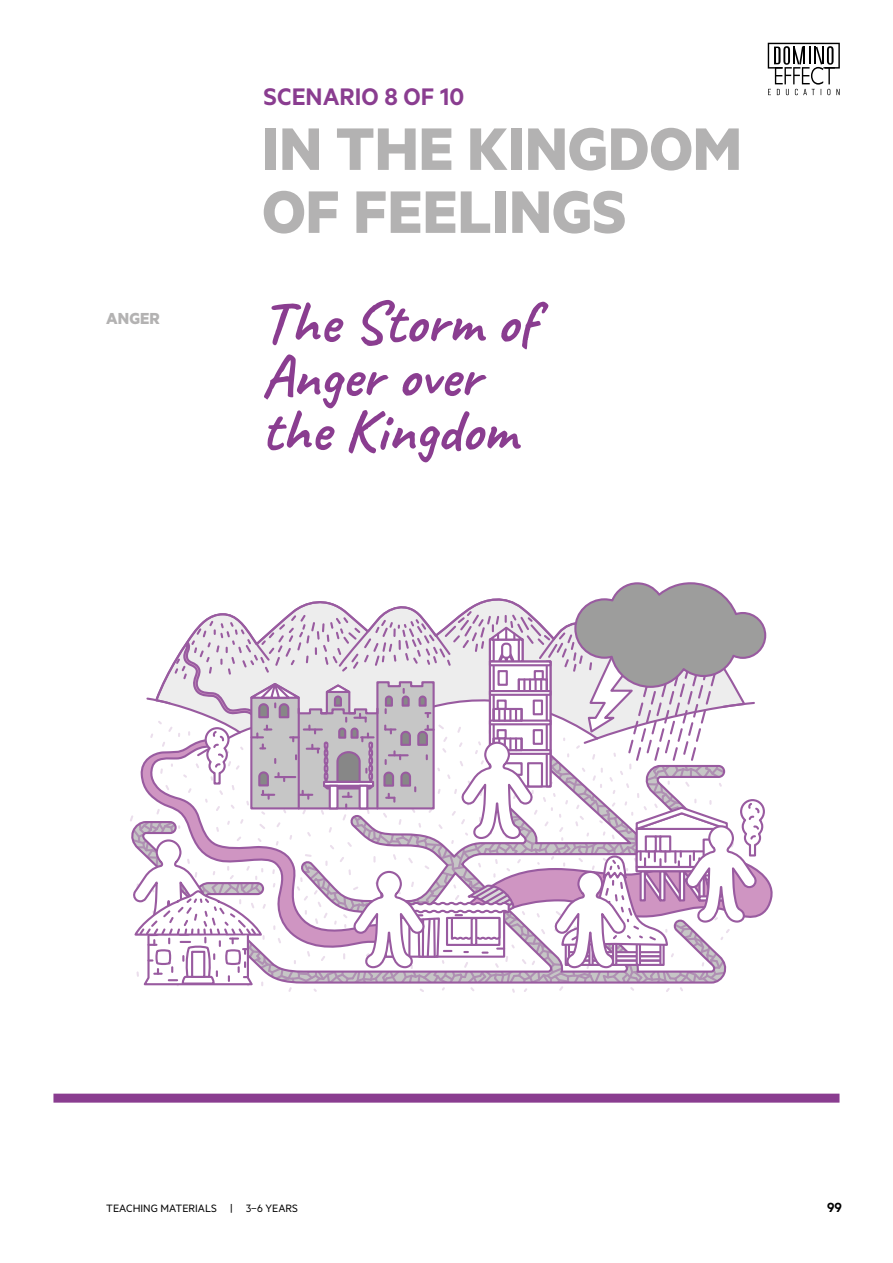
<style>
.page{position:relative;width:893px;height:1263px;background:#fff}
.page>*{position:absolute;margin:0;border:0;box-sizing:border-box;transform-origin:0 0}
.t1{font:700 67.5px/63px "Metric";color:#b3b2b2}
.t2{font:700 60px/54px "Caveat";color:#8a3d90}
.t3{font:600 27px "Metric";color:#8a3d90}
.t4{font:700 18px "Metric";color:#b3b2b2}
.t5{font:600 15px "Metric";color:#000}
.t6{font:12px "Metric";color:#000}
</style>
<div class="page">
<svg style="left:768px;top:43px;width:72px;height:52px"></svg>
<svg style="left:130px;top:582px;width:637px;height:411px"></svg>
<div style="left:53px;top:1094px;width:786px;height:9px;background:#8a3d90"></div>
<p class="t4" style="left:106px;top:307px;width:55px">ANGER</p>
<p class="t3" style="left:264px;top:80px;width:202px">SCENARIO 8 OF 10</p>
<p class="t1" style="left:262px;top:115px;width:481px">IN THE KINGDOM<br>OF FEELINGS</p>
<p class="t2" style="left:261px;top:295px;width:276px">The Storm of<br>Anger over the Kingdom</p>
<p class="t6" style="left:106px;top:1201px;width:193px">TEACHING MATERIALS | 3–6 YEARS</p>
<p class="t5" style="left:827px;top:1198px;width:16px">99</p>
</div>
